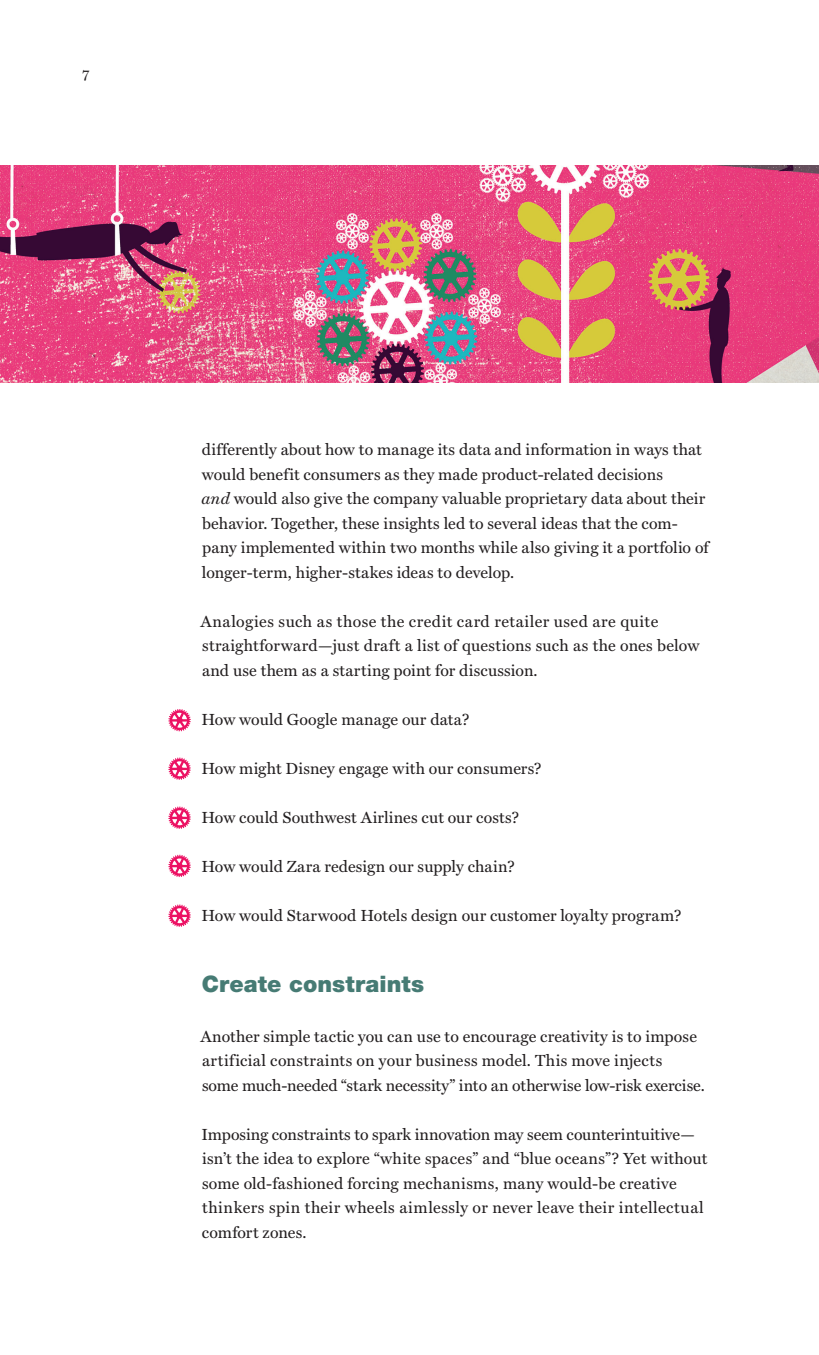
<style>
.page{position:relative;width:819px;height:1355px;background:#fff}
.page>*{position:absolute;margin:0;border:0;box-sizing:border-box;transform-origin:0 0}
.Footnote-sentences{font:900 22.75px "Helvetica Neue LT Std";letter-spacing:.005em;color:#467b74}
.Footnote-sentences-2{font:16.1px/24.5px "Miller Text";letter-spacing:.01em;color:#231f20}
.t1{font:14px "Miller Text";color:#231f20}
.s1{font-style:italic}
</style>
<div class="page">
<img style="left:0;top:166px;width:819px;height:216px">
<svg style="left:168px;top:709px;width:23px;height:22px"></svg>
<svg style="left:168px;top:757px;width:23px;height:23px"></svg>
<svg style="left:168px;top:806px;width:23px;height:23px"></svg>
<svg style="left:168px;top:854px;width:23px;height:23px"></svg>
<svg style="left:168px;top:904px;width:23px;height:23px"></svg>
<p class="t1" style="left:82px;top:66px;width:9px">7</p>
<p class="Footnote-sentences-2" style="left:201px;top:437px;width:509px">differently about how to manage its data and information in ways that would benefit consumers as they made product-related decisions<br><span class="s1">and</span> would also give the company valuable proprietary data about their behavior. Together, these insights led to several ideas that the com&shy;pany implemented within two months while also giving it a portfolio of longer-term, higher-stakes ideas to develop.</p>
<p class="Footnote-sentences-2" style="left:200px;top:608px;width:501px">Analogies such as those the credit card retailer used are quite straightforward—just draft a list of questions such as the ones below and use them as a starting point for discussion.</p>
<p class="Footnote-sentences-2" style="left:201px;top:706px;width:270px">How would Google manage our data?</p>
<p class="Footnote-sentences-2" style="left:201px;top:755px;width:342px">How might Disney engage with our consumers?</p>
<p class="Footnote-sentences-2" style="left:201px;top:804px;width:319px">How could Southwest Airlines cut our costs?</p>
<p class="Footnote-sentences-2" style="left:201px;top:853px;width:315px">How would Zara redesign our supply chain?</p>
<p class="Footnote-sentences-2" style="left:201px;top:902px;width:482px">How would Starwood Hotels design our customer loyalty program?</p>
<p class="Footnote-sentences" style="left:202px;top:970px;width:224px">Create constraints</p>
<p class="Footnote-sentences-2" style="left:200px;top:1023px;width:506px">Another simple tactic you can use to encourage creativity is to impose artificial constraints on your business model. This move injects<br>some much-needed “stark necessity” into an otherwise low-risk exercise.</p>
<p class="Footnote-sentences-2" style="left:201px;top:1121px;width:508px">Imposing constraints to spark innovation may seem counterintuitive— isn’t the idea to explore “white spaces” and “blue oceans”? Yet without some old-fashioned forcing mechanisms, many would-be creative thinkers spin their wheels aimlessly or never leave their intellectual comfort zones.</p>
</div>
